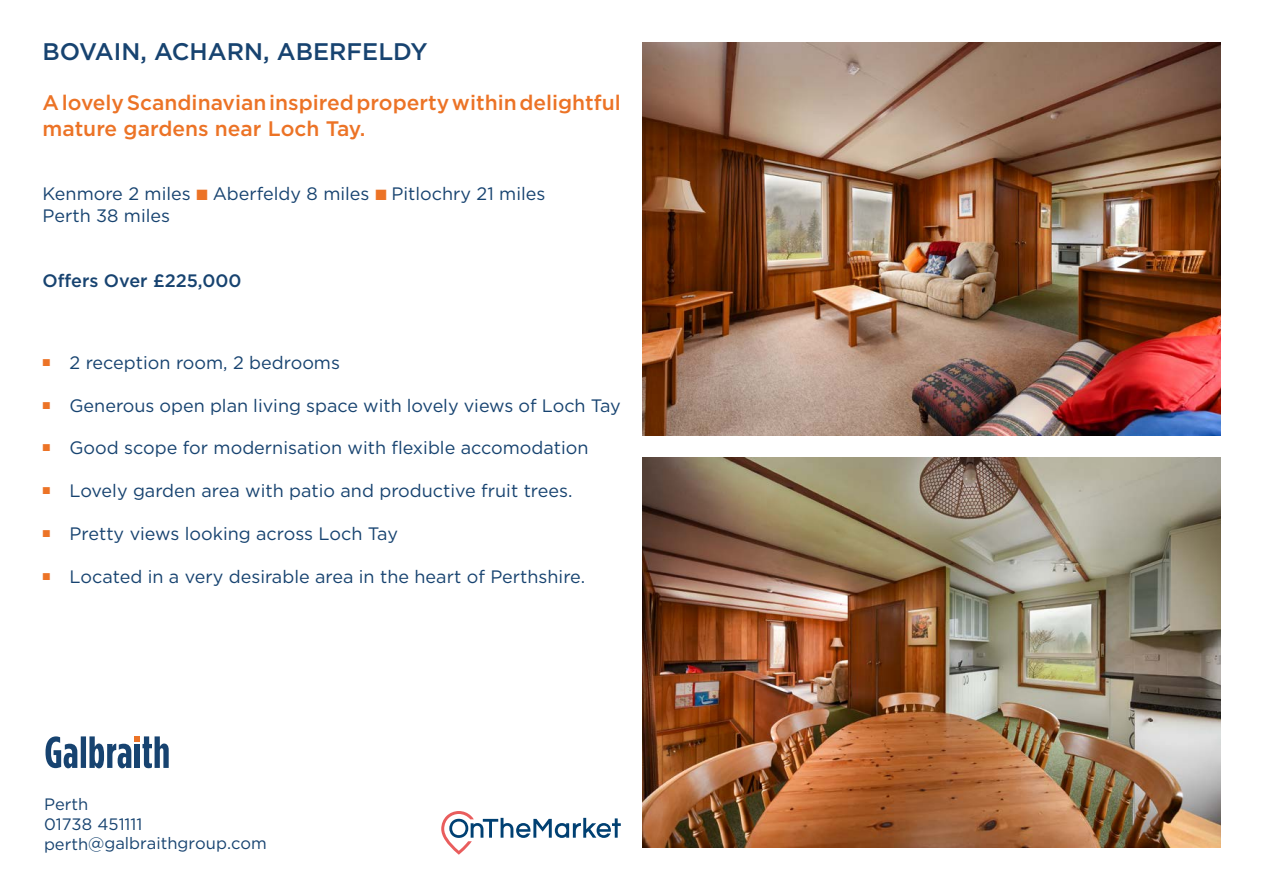
<style>
.page{position:relative;width:1263px;height:893px;background:#fff}
.page>*{position:absolute;margin:0;border:0;box-sizing:border-box;transform-origin:0 0}
.t1{font:500 24px "Gotham HTF";color:#174370}
.t2{font:500 21px/25.2px "Gotham HTF";color:#ec7326}
.t3{font:18px/21.6px "Gotham HTF";color:#174370}
.t4{font:500 18px "Gotham HTF";color:#174370}
.t5{font:16.5px "Gotham HTF";color:#174370}
.s1{font-family:"Proxima Nova";color:#ec7326}
</style>
<div class="page">
<svg style="left:46px;top:736px;width:123px;height:32px"></svg>
<div style="left:135px;top:744px;width:5px;height:24px;background:#174370"></div>
<img style="left:642px;top:42px;width:578px;height:394px">
<img style="left:642px;top:457px;width:578px;height:391px">
<svg style="left:441px;top:811px;width:180px;height:44px"></svg>
<p class="t1" style="left:43px;top:38px;width:387px">BOVAIN, ACHARN, ABERFELDY</p>
<p class="t2" style="left:43px;top:90px;width:580px">A lovely Scandinavian inspired property within delightful mature gardens near Loch Tay.</p>
<p class="t3" style="left:43px;top:183px;width:504px">Kenmore 2 miles <span class="s1">■</span> Aberfeldy 8 miles <span class="s1">■</span> Pitlochry 21 miles<br>Perth 38 miles</p>
<p class="t4" style="left:43px;top:270px;width:200px">Offers Over £225,000</p>
<p class="t3" style="left:43px;top:351px;width:299px"><sup>■</sup> 2 reception room, 2 bedrooms</p>
<p class="t3" style="left:43px;top:394px;width:580px"><sup>■</sup> Generous open plan living space with lovely views of Loch Tay</p>
<p class="t3" style="left:43px;top:437px;width:548px"><sup>■</sup> Good scope for modernisation with flexible accomodation</p>
<p class="t3" style="left:43px;top:480px;width:531px"><sup>■</sup> Lovely garden area with patio and productive fruit trees.</p>
<p class="t3" style="left:43px;top:523px;width:357px"><sup>■</sup> Pretty views looking across Loch Tay</p>
<p class="t3" style="left:43px;top:566px;width:544px"><sup>■</sup> Located in a very desirable area in the heart of Perthshire.</p>
<p class="t5" style="left:44px;top:795px;width:46px">Perth</p>
<p class="t5" style="left:44px;top:815px;width:100px">01738 451111</p>
<p class="t5" style="left:44px;top:834px;width:224px">perth@galbraithgroup.com</p>
</div>
